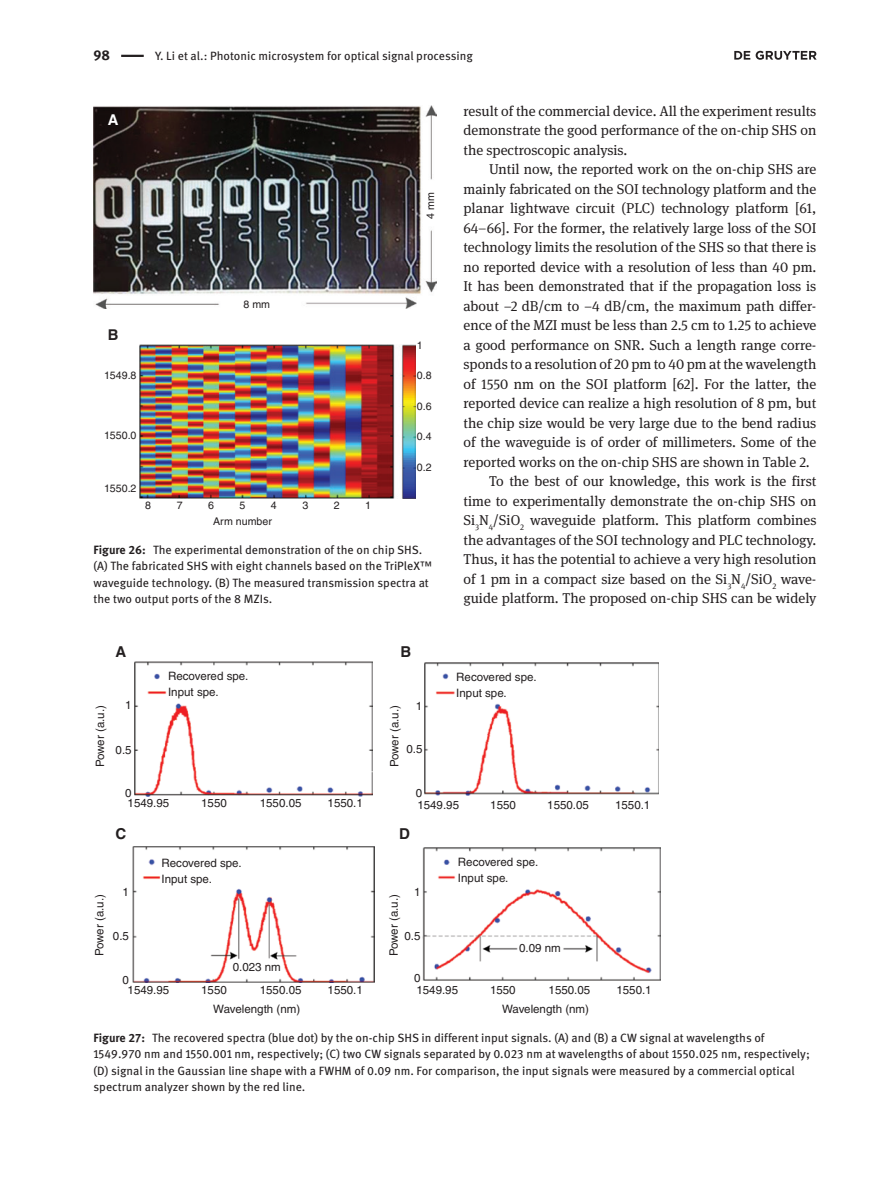
<style>
.page{position:relative;width:893px;height:1191px;background:#fff}
.page>*{position:absolute;margin:0;border:0;box-sizing:border-box;transform-origin:0 0}
.t1{font:700 15px "Helvetica";color:#231f20}
.t2{font:700 14.85px "Helvetica";color:#fff}
.t3{font:700 14.85px "Helvetica";color:#231f20}
.t4{font:14.25px/19.5px "DG Meta Serif Science";color:#231f20;text-align:justify}
.t5{font:700 14.25px "DG Meta Science";color:#231f20}
.t6{font:12px/16.5px "DG Meta Science";color:#231f20}
.t7{font:11.55px/16.2px "Helvetica";color:#231f20}
.t8{font:10.65px/15.9px "Helvetica";color:#231f20;text-align:center}
.s1{font-weight:700}
</style>
<div class="page">
<hr style="left:121px;top:55px;width:23px;height:2px;background:#231f20">
<img style="left:94px;top:105px;width:342px;height:204px">
<img style="left:140px;top:344px;width:276px;height:154px">
<img style="left:135px;top:661px;width:238px;height:136px">
<img style="left:425px;top:662px;width:234px;height:133px">
<img style="left:132px;top:846px;width:242px;height:136px">
<img style="left:423px;top:847px;width:238px;height:133px">
<svg style="left:734px;top:51px;width:83px;height:9px"></svg>
<p class="t5" style="left:94px;top:44px;width:18px">98</p>
<p class="t6" style="left:155px;top:47px;width:319px">Y. Li et al.: Photonic microsystem for optical signal processing</p>
<p class="t2" style="left:108px;top:111px;width:12px">A</p>
<p class="t3" style="left:108px;top:326px;width:12px">B</p>
<p class="t8" style="left:104px;top:367px;width:34px">1549.8</p>
<p class="t8" style="left:243px;top:296px;width:28px">8 mm</p>
<p class="t8" style="left:104px;top:427px;width:34px">1550.0</p>
<p class="t8" style="left:104px;top:480px;width:34px">1550.2</p>
<p class="t8" style="left:145px;top:497px;width:7px">8</p>
<p class="t8" style="left:177px;top:497px;width:7px">7</p>
<p class="t8" style="left:208px;top:497px;width:7px">6</p>
<p class="t8" style="left:213px;top:497px;width:60px">5<br>Arm number</p>
<p class="t8" style="left:271px;top:497px;width:7px">4</p>
<p class="t8" style="left:302px;top:497px;width:7px">3</p>
<p class="t8" style="left:334px;top:497px;width:7px">2</p>
<p class="t8" style="left:365px;top:497px;width:7px">1</p>
<p class="t8" style="left:422px;top:219px;width:28px;rotate:-90deg">4 mm</p>
<p class="t8" style="left:417px;top:337px;width:7px">1</p>
<p class="t8" style="left:417px;top:368px;width:16px">0.8</p>
<p class="t8" style="left:417px;top:398px;width:16px">0.6</p>
<p class="t8" style="left:417px;top:428px;width:16px">0.4</p>
<p class="t8" style="left:417px;top:459px;width:16px">0.2</p>
<p class="t6" style="left:94px;top:541px;width:340px"><span class="s1">Figure 26:</span> The experimental demonstration of the on chip SHS. (A) The fabricated SHS with eight channels based on the TriPleX™ waveguide technology. (B) The measured transmission spectra at the two output ports of the 8 MZIs.</p>
<p class="t1" style="left:115px;top:642px;width:12px">A</p>
<p class="t1" style="left:400px;top:642px;width:12px">B</p>
<p class="t7" style="left:92px;top:767px;width:64px;rotate:-90deg">Power (a.u.)</p>
<p class="t7" style="left:125px;top:697px;width:8px">1</p>
<p class="t7" style="left:116px;top:741px;width:18px">0.5</p>
<p class="t7" style="left:168px;top:667px;width:82px">Recovered spe.<br>Input spe.</p>
<p class="t7" style="left:416px;top:697px;width:8px">1</p>
<p class="t7" style="left:386px;top:767px;width:64px;rotate:-90deg">Power (a.u.)</p>
<p class="t7" style="left:406px;top:740px;width:18px">0.5</p>
<p class="t4" style="left:463px;top:101px;width:354px">result of the commercial device. All the experiment results demonstrate the good performance of the on-chip SHS on the spectroscopic analysis.</p>
<p class="t4" style="left:489px;top:159px;width:329px">Until now, the reported work on the on-chip SHS are</p>
<p class="t4" style="left:463px;top:179px;width:354px">mainly fabricated on the SOI technology platform and the</p>
<p class="t4" style="left:463px;top:198px;width:354px">planar lightwave circuit (PLC) technology platform [61,</p>
<p class="t4" style="left:463px;top:218px;width:354px">64–66]. For the former, the relatively large loss of the SOI</p>
<p class="t4" style="left:463px;top:237px;width:354px">technology limits the resolution of the SHS so that there is</p>
<p class="t4" style="left:463px;top:257px;width:354px">no reported device with a resolution of less than 40 pm.</p>
<p class="t4" style="left:463px;top:276px;width:354px">It has been demonstrated that if the propagation loss is</p>
<p class="t4" style="left:463px;top:296px;width:354px">about −2 dB/cm to −4 dB/cm, the maximum path differ-</p>
<p class="t4" style="left:463px;top:315px;width:354px">ence of the MZI must be less than 2.5 cm to 1.25 to achieve</p>
<p class="t4" style="left:463px;top:335px;width:354px">a good performance on SNR. Such a length range corre-</p>
<p class="t4" style="left:463px;top:354px;width:354px">sponds to a resolution of 20 pm to 40 pm at the wavelength</p>
<p class="t4" style="left:463px;top:374px;width:354px">of 1550 nm on the SOI platform [62]. For the latter, the</p>
<p class="t4" style="left:463px;top:393px;width:354px">reported device can realize a high resolution of 8 pm, but</p>
<p class="t4" style="left:463px;top:413px;width:354px">the chip size would be very large due to the bend radius</p>
<p class="t4" style="left:463px;top:432px;width:354px">of the waveguide is of order of millimeters. Some of the</p>
<p class="t4" style="left:463px;top:452px;width:348px">reported works on the on-chip SHS are shown in Table 2.</p>
<p class="t4" style="left:489px;top:471px;width:329px">To the best of our knowledge, this work is the first</p>
<p class="t4" style="left:463px;top:491px;width:354px">time to experimentally demonstrate the on-chip SHS on</p>
<p class="t4" style="left:463px;top:510px;width:354px">Si<sub>3</sub>N<sub>4</sub>/SiO<sub>2</sub> waveguide platform. This platform combines</p>
<p class="t4" style="left:463px;top:530px;width:354px">the advantages of the SOI technology and PLC technology.</p>
<p class="t4" style="left:463px;top:549px;width:354px">Thus, it has the potential to achieve a very high resolution</p>
<p class="t4" style="left:463px;top:569px;width:354px">of 1 pm in a compact size based on the Si<sub>3</sub>N<sub>4</sub>/SiO<sub>2</sub> wave-</p>
<p class="t4" style="left:463px;top:588px;width:354px">guide platform. The proposed on-chip SHS can be widely</p>
<p class="t7" style="left:456px;top:668px;width:82px">Recovered spe.<br>Input spe.</p>
<p class="t7" style="left:125px;top:785px;width:8px">0</p>
<p class="t7" style="left:128px;top:795px;width:43px">1549.95</p>
<p class="t7" style="left:201px;top:795px;width:27px">1550</p>
<p class="t7" style="left:260px;top:795px;width:43px">1550.05</p>
<p class="t7" style="left:328px;top:795px;width:37px">1550.1</p>
<p class="t7" style="left:416px;top:786px;width:45px;line-height:11.9px">0<br>1549.95</p>
<p class="t7" style="left:490px;top:796px;width:27px">1550</p>
<p class="t1" style="left:115px;top:824px;width:12px">C</p>
<p class="t1" style="left:399px;top:824px;width:12px">D</p>
<p class="t7" style="left:162px;top:854px;width:82px">Recovered spe.<br>Input spe.</p>
<p class="t7" style="left:458px;top:853px;width:82px">Recovered spe.<br>Input spe.</p>
<p class="t7" style="left:547px;top:796px;width:43px">1550.05</p>
<p class="t7" style="left:615px;top:796px;width:37px">1550.1</p>
<p class="t7" style="left:123px;top:883px;width:8px">1</p>
<p class="t7" style="left:113px;top:928px;width:18px">0.5</p>
<p class="t7" style="left:123px;top:972px;width:8px">0</p>
<p class="t7" style="left:91px;top:956px;width:64px;rotate:-90deg">Power (a.u.)</p>
<p class="t7" style="left:233px;top:958px;width:50px">0.023 nm</p>
<p class="t7" style="left:213px;top:1000px;width:88px">Wavelength (nm)</p>
<p class="t7" style="left:128px;top:982px;width:43px">1549.95</p>
<p class="t7" style="left:201px;top:982px;width:27px">1550</p>
<p class="t7" style="left:260px;top:981px;width:43px">1550.05</p>
<p class="t7" style="left:328px;top:981px;width:37px">1550.1</p>
<p class="t7" style="left:414px;top:883px;width:8px">1</p>
<p class="t7" style="left:404px;top:927px;width:18px">0.5</p>
<p class="t7" style="left:414px;top:972px;width:46px;line-height:11.7px">0<br>1549.95</p>
<p class="t7" style="left:490px;top:982px;width:27px">1550</p>
<p class="t7" style="left:549px;top:981px;width:43px">1550.05</p>
<p class="t7" style="left:616px;top:981px;width:37px">1550.1</p>
<p class="t7" style="left:386px;top:956px;width:64px;rotate:-90deg">Power (a.u.)</p>
<p class="t7" style="left:519px;top:940px;width:43px">0.09 nm</p>
<p class="t7" style="left:502px;top:1000px;width:88px">Wavelength (nm)</p>
<p class="t6" style="left:94px;top:1028px;width:718px"><span class="s1">Figure 27:</span> The recovered spectra (blue dot) by the on-chip SHS in different input signals. (A) and (B) a CW signal at wavelengths of 1549.970 nm and 1550.001 nm, respectively; (C) two CW signals separated by 0.023 nm at wavelengths of about 1550.025 nm, respectively; (D) signal in the Gaussian line shape with a FWHM of 0.09 nm. For comparison, the input signals were measured by a commercial optical spectrum analyzer shown by the red line.</p>
</div>
